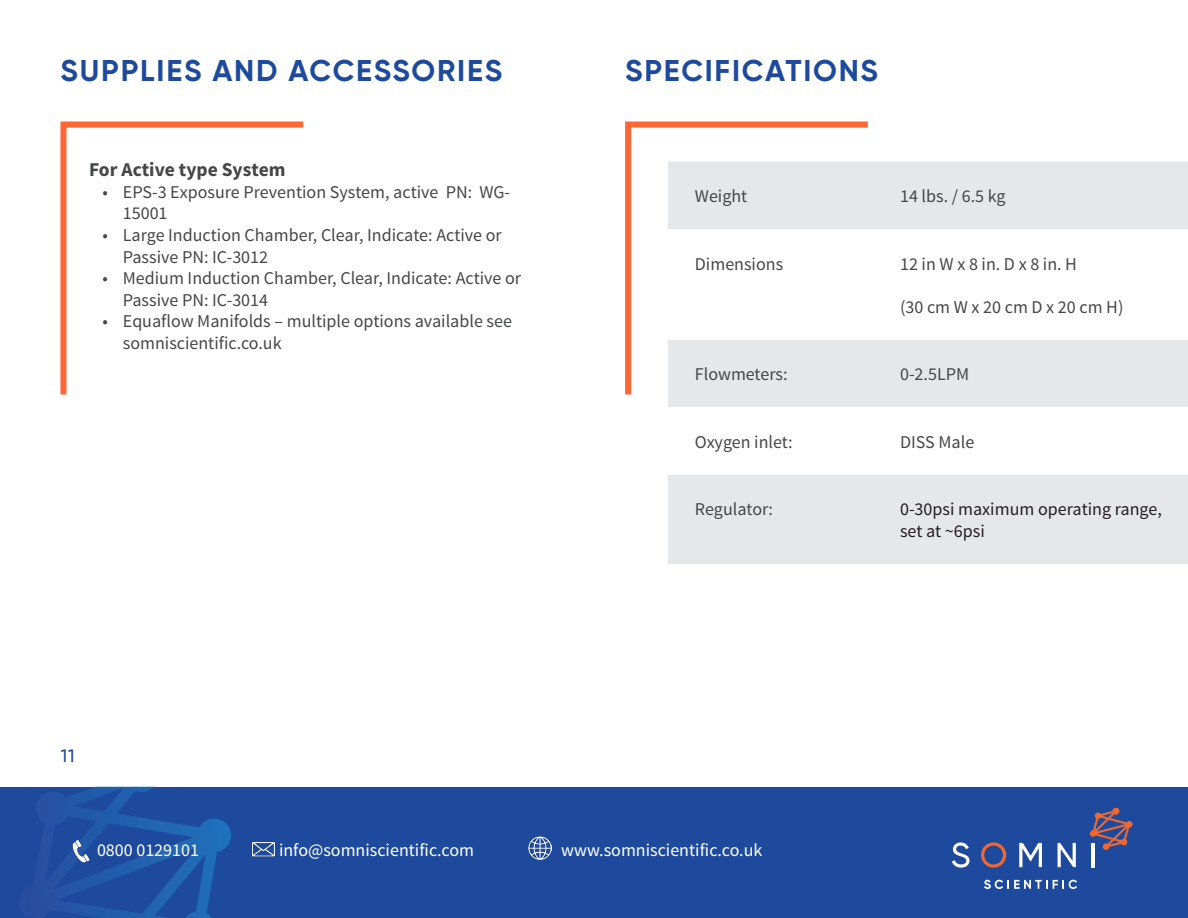
<style>
.page{position:relative;width:1188px;height:918px;background:#fff}
.page>*{position:absolute;margin:0;border:0;box-sizing:border-box;transform-origin:0 0}
.t1{font:700 30px "Gilroy";letter-spacing:.06em;color:#1e4a9e}
.t2{font:700 19.5px "Source Sans Pro";color:#454647}
.t3{font:18px/21.6px "Source Sans Pro";color:#454647}
.t4{font:18px "Source Sans Pro";color:#fff}
.t5{font:18px/21.6px "Source Sans Pro";color:#231f20}
.t6{font:500 18px "Gilroy";color:#1e4a9e}
</style>
<div class="page">
<div style="left:874px;top:162px;width:314px;height:67px;background:#e6e7e9"></div>
<div style="left:668px;top:340px;width:520px;height:224px;background:#e6e7e9"></div>
<svg style="left:668px;top:407px;width:520px;height:68px"></svg>
<svg style="left:60px;top:121px;width:244px;height:274px"></svg>
<svg style="left:625px;top:121px;width:249px;height:279px"></svg>
<div style="left:0;top:787px;width:1188px;height:131px;background:#1e4a9e"></div>
<svg style="left:59px;top:786px;width:172px;height:132px"></svg>
<img style="left:252px;top:841px;width:24px;height:16px">
<img style="left:70px;top:840px;width:25px;height:25px">
<img style="left:529px;top:837px;width:22px;height:22px">
<svg style="left:1090px;top:808px;width:42px;height:42px"></svg>
<svg style="left:952px;top:842px;width:17px;height:26px"></svg>
<svg style="left:981px;top:842px;width:25px;height:26px"></svg>
<svg style="left:1019px;top:843px;width:23px;height:24px"></svg>
<svg style="left:1058px;top:843px;width:18px;height:24px"></svg>
<hr style="left:1091px;top:843px;width:4px;height:24px;background:#fff">
<svg style="left:984px;top:880px;width:93px;height:9px"></svg>
<div style="left:1113px;top:808px;width:6px;height:7px;background:#f1672d;border-radius:50%"></div>
<p class="t1" style="left:61px;top:52px;width:443px">SUPPLIES AND ACCESSORIES</p>
<p class="t1" style="left:625px;top:52px;width:254px">SPECIFICATIONS</p>
<p class="t2" style="left:89px;top:157px;width:198px">For Active type System</p>
<p class="t3" style="left:123px;top:181px;width:389px;text-indent:-20px">• EPS-3 Exposure Prevention System, active PN: WG-<br>15001</p>
<p class="t3" style="left:123px;top:225px;width:380px;text-indent:-20px">• Large Induction Chamber, Clear, Indicate: Active or<br>Passive PN: IC-3012</p>
<p class="t3" style="left:123px;top:268px;width:400px;text-indent:-20px">• Medium Induction Chamber, Clear, Indicate: Active or<br>Passive PN: IC-3014</p>
<p class="t3" style="left:123px;top:311px;width:391px;text-indent:-20px">• Equaflow Manifolds – multiple options available see somniscientific.co.uk</p>
<p class="t3" style="left:695px;top:186px;width:54px">Weight</p>
<p class="t3" style="left:900px;top:186px;width:107px">14 lbs. / 6.5 kg</p>
<p class="t3" style="left:695px;top:253px;width:90px">Dimensions</p>
<p class="t3" style="left:900px;top:253px;width:178px">12 in W x 8 in. D x 8 in. H</p>
<p class="t3" style="left:900px;top:296px;width:225px">(30 cm W x 20 cm D x 20 cm H)</p>
<p class="t3" style="left:695px;top:364px;width:94px">Flowmeters:</p>
<p class="t3" style="left:900px;top:364px;width:71px">0-2.5LPM</p>
<p class="t3" style="left:695px;top:431px;width:99px">Oxygen inlet:</p>
<p class="t3" style="left:900px;top:431px;width:76px">DISS Male</p>
<p class="t3" style="left:695px;top:499px;width:80px">Regulator:</p>
<p class="t5" style="left:900px;top:499px;width:263px">0-30psi maximum operating range, set at ~6psi</p>
<p class="t6" style="left:61px;top:745px;width:15px">11</p>
<p class="t4" style="left:97px;top:838px;width:104px">0800 0129101</p>
<p class="t4" style="left:279px;top:838px;width:197px">info@somniscientific.com</p>
<p class="t4" style="left:561px;top:838px;width:203px">www.somniscientific.co.uk</p>
</div>
